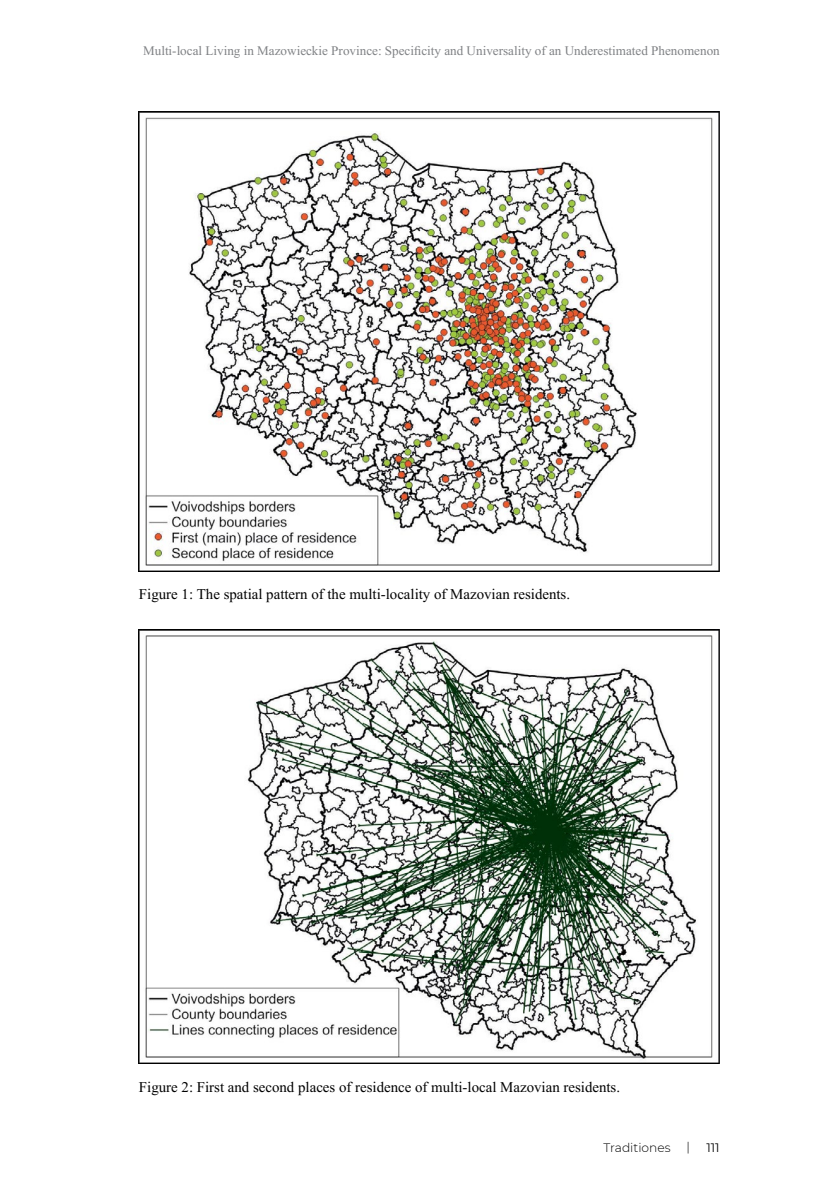
<style>
.page{position:relative;width:819px;height:1191px;background:#fff}
.page>*{position:absolute;margin:0;border:0;box-sizing:border-box;transform-origin:0 0}
.t1{font:14.88px "ZR Cola";color:#000}
.t2{font:13.12px "ZR Cola";color:#808285}
.t3{font:300 12.25px "Montserrat";color:#000}
.t4{font:12.25px "Montserrat";color:#000}
</style>
<div class="page">
<img style="left:139px;top:112px;width:580px;height:459px">
<img style="left:139px;top:629px;width:580px;height:435px">
<p class="t2" style="left:143px;top:41px;width:578px">Multi-local Living in Mazowieckie Province: Specificity and Universality of an Underestimated Phenomenon</p>
<p class="t1" style="left:139px;top:583px;width:432px">Figure 1: The spatial pattern of the multi-locality of Mazovian residents.</p>
<p class="t1" style="left:139px;top:1075px;width:482px">Figure 2: First and second places of residence of multi-local Mazovian residents.</p>
<p class="t3" style="left:603px;top:1139px;width:69px">Traditiones</p>
<p class="t3" style="left:686px;top:1138px;width:5px">|</p>
<p class="t4" style="left:706px;top:1139px;width:15px">111</p>
</div>
